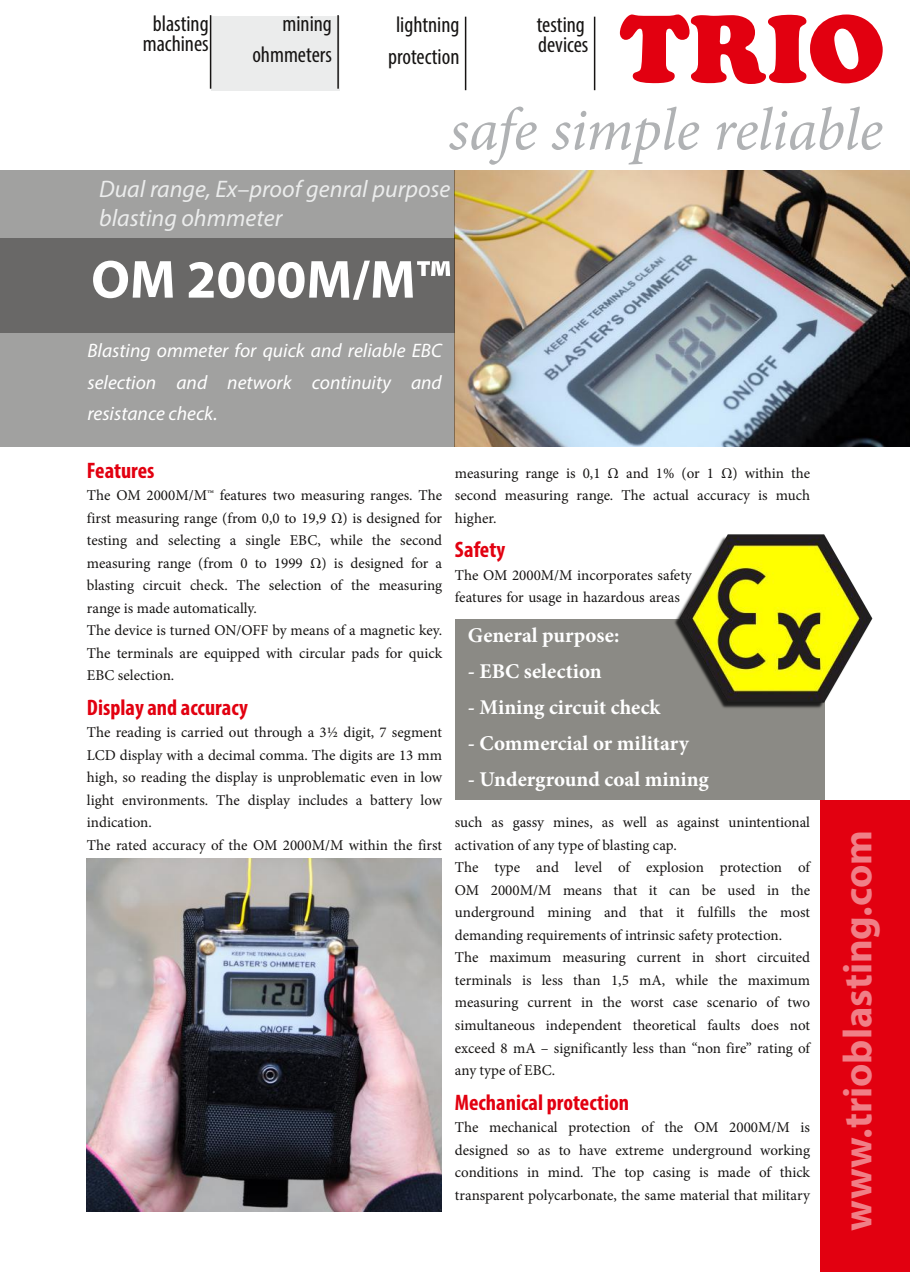
<style>
.page{position:relative;width:910px;height:1272px;background:#fff}
.page>*{position:absolute;margin:0;border:0;box-sizing:border-box;transform-origin:0 0}
.t1{font:94.5px "Cooper Black Std";color:#e20010}
.t2{font:italic 60px "Minion Pro";letter-spacing:-.01em;color:#b0b2b4}
.t3{font:700 54px "Myriad Pro";color:#fff}
.t4{font:700 40.5px "Myriad Pro";color:rgb(255 255 255/.5)}
.t5{font:italic 24px/28.8px "Myriad Pro";color:#ebecec}
.t6{font:condensed 22.5px/20.1px "Myriad Pro";color:#161413;text-align:center}
.t7{font:700 condensed 22.5px "Myriad Pro";color:#e20010}
.t8{font:700 21px "Minion Pro";color:#fff}
.t9{font:italic 19.5px/31.5px "Myriad Pro";color:#fff;text-align:justify}
.t10{font:15px/22.5px "Minion Pro";color:#161413}
</style>
<div class="page">
<img style="left:455px;top:170px;width:455px;height:276px">
<div style="left:211px;top:16px;width:129px;height:74px;background:#ebecec"></div>
<div style="left:821px;top:799px;width:89px;height:472px;background:#e20010"></div>
<div style="left:0;top:238px;width:455px;height:208px;background:#a1a1a0"></div>
<div style="left:0;top:170px;width:455px;height:163px;background:#161413;opacity:.4"></div>
<hr style="left:210px;top:15px;width:1px;height:74px;background:#161413">
<hr style="left:594px;top:17px;width:1px;height:73px;background:#161413">
<hr style="left:337px;top:15px;width:2px;height:74px;background:#161413">
<hr style="left:465px;top:17px;width:1px;height:73px;background:#161413">
<div style="left:455px;top:619px;width:369px;height:180px;background:#8b8a85"></div>
<img style="left:674px;top:534px;width:199px;height:176px">
<img style="left:87px;top:858px;width:354px;height:353px">
<h3 class="t6" style="left:143px;top:15px;width:67px">blasting machines</h3>
<h3 class="t6" style="left:252px;top:10px;width:81px;line-height:31.5px;text-align:right">mining ohmmeters</h3>
<h3 class="t6" style="left:388px;top:11px;width:73px;line-height:31.5px">lightning protection</h3>
<h3 class="t6" style="left:537px;top:16px;width:53px;text-align:left">testing devices</h3>
<h1 class="t1" style="left:620px;top:16px;width:267px">TRIO</h1>
<h2 class="t2" style="left:449px;top:106px;width:436px">safe simple reliable</h2>
<h3 class="t5" style="left:99px;top:177px;width:353px">Dual range, Ex–proof genral purpose blasting ohmmeter</h3>
<h3 class="t3" style="left:91px;top:257px;width:361px">OM 2000M/M™</h3>
<h3 class="t9" style="left:87px;top:336px;width:356px">Blasting ommeter for quick and reliable EBC selection and network continuity and resistance check.</h3>
<h3 class="t7" style="left:87px;top:461px;width:69px">Features</h3>
<p class="t10" style="left:87px;top:485px;width:357px">The OM 2000M/M™ features two measuring ranges. The first measuring range (from 0,0 to 19,9 Ω) is designed for testing and selecting a single EBC, while the second measuring range (from 0 to 1999 Ω) is designed for a blasting circuit check. The selection of the measuring range is made automatically.<br>The device is turned ON/OFF by means of a magnetic key.<br>The terminals are equipped with circular pads for quick EBC selection.</p>
<h3 class="t7" style="left:87px;top:698px;width:163px">Display and accuracy</h3>
<p class="t10" style="left:87px;top:722px;width:357px">The reading is carried out through a 3½ digit, 7 segment LCD display with a decimal comma. The digits are 13 mm high, so reading the display is unproblematic even in low light environments. The display includes a battery low indication.<br>The rated accuracy of the OM 2000M/M within the first</p>
<p class="t10" style="left:455px;top:463px;width:357px;text-align:justify">measuring range is 0,1 Ω and 1% (or 1 Ω) within the second measuring range. The actual accuracy is much higher.</p>
<h3 class="t7" style="left:455px;top:540px;width:52px">Safety</h3>
<p class="t10" style="left:455px;top:565px;width:238px">The OM 2000M/M incorporates safety features for usage in hazardous areas</p>
<h3 class="t8" style="left:468px;top:627px;width:153px">General purpose:</h3>
<h3 class="t8" style="left:468px;top:663px;width:135px">- EBC selection</h3>
<h3 class="t8" style="left:468px;top:699px;width:194px">- Mining circuit check</h3>
<h3 class="t8" style="left:468px;top:735px;width:223px">- Commercial or military</h3>
<h3 class="t8" style="left:468px;top:771px;width:243px">- Underground coal mining</h3>
<p class="t10" style="left:455px;top:812px;width:357px">such as gassy mines, as well as against unintentional activation of any type of blasting cap.<br>The type and level of explosion protection of OM 2000M/M means that it can be used in the underground mining and that it fulfills the most demanding requirements of intrinsic safety protection.<br>The maximum measuring current in short circuited terminals is less than 1,5 mA, while the maximum measuring current in the worst case scenario of two simultaneous independent theoretical faults does not exceed 8 mA – significantly less than “non fire” rating of any type of EBC.</p>
<h3 class="t7" style="left:455px;top:1092px;width:176px">Mechanical protection</h3>
<p class="t10" style="left:455px;top:1117px;width:357px;text-align:justify">The mechanical protection of the OM 2000M/M is designed so as to have extreme underground working conditions in mind. The top casing is made of thick transparent polycarbonate, the same material that military</p>
<h3 class="t4" style="left:841px;top:1230px;width:402px;rotate:-90deg">www.trioblasting.com</h3>
</div>
